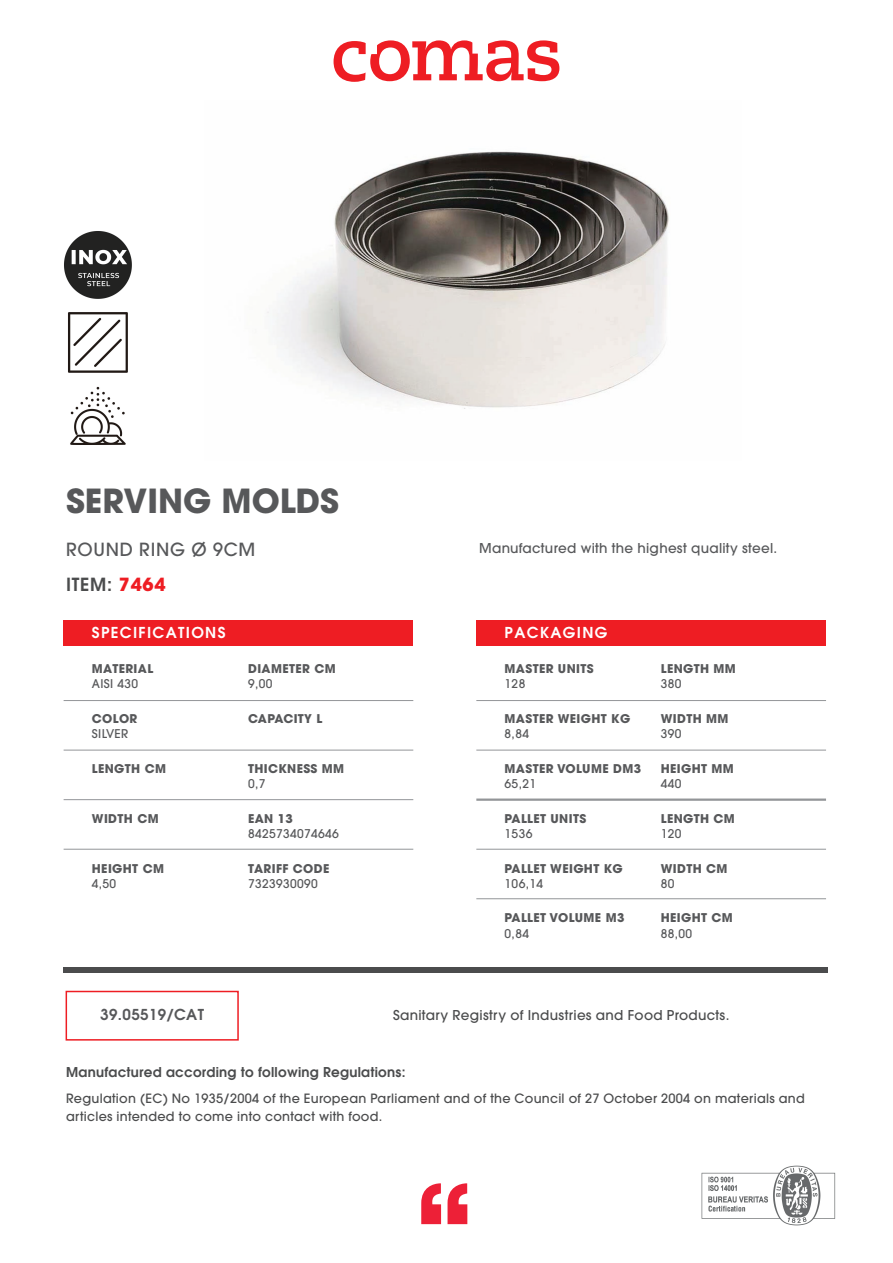
<style>
.page{position:relative;width:893px;height:1263px;background:#fff}
.page>*{position:absolute;margin:0;border:0;box-sizing:border-box;transform-origin:0 0}
.t1{font:700 33px "Avant Garde";color:#57585a}
.t2{font:500 18px "Avant Garde";letter-spacing:.04em;color:#57585a}
.t3{font:600 18px "Avant Garde";color:#4b4c4d}
.t4{font:600 15px "Avant Garde";letter-spacing:.09em;color:#fff}
.t5{font:600 15px "Avant Garde";letter-spacing:.03em;color:#57585a}
.t6{font:500 13.5px "Avant Garde";letter-spacing:.02em;color:#4b4c4d}
.t7{font:600 13.5px "Avant Garde";letter-spacing:.02em;color:#4b4c4d}
.t8{font:500 13.5px "Avant Garde";letter-spacing:.02em;color:#57585a}
.t9{font:500 12.75px/18px "Avant Garde";letter-spacing:.02em;color:#4b4c4d}
.t10{font:700 12px "Avant Garde";letter-spacing:.03em;color:#57585a}
.t11{font:500 12px "Avant Garde";letter-spacing:.03em;color:#57585a}
.s1{font-weight:700;color:#ee1d23}
</style>
<div class="page">
<svg style="left:421px;top:1183px;width:20px;height:41px"></svg>
<svg style="left:448px;top:1183px;width:19px;height:41px"></svg>
<svg style="left:334px;top:40px;width:225px;height:42px"></svg>
<div style="left:64px;top:620px;width:349px;height:25px;background:#ee1d23"></div>
<div style="left:64px;top:967px;width:764px;height:6px;background:#4b4c4d"></div>
<hr style="left:64px;top:700px;width:349px;height:1px;background:#939598">
<hr style="left:64px;top:750px;width:349px;height:1px;background:#939598">
<hr style="left:64px;top:799px;width:349px;height:1px;background:#939598">
<hr style="left:64px;top:849px;width:349px;height:1px;background:#939598">
<div style="left:476px;top:620px;width:350px;height:25px;background:#ee1d23"></div>
<hr style="left:476px;top:700px;width:350px;height:1px;background:#939598">
<hr style="left:476px;top:750px;width:350px;height:1px;background:#939598">
<hr style="left:476px;top:798px;width:350px;height:3px;background:#939598">
<hr style="left:476px;top:849px;width:350px;height:1px;background:#939598">
<hr style="left:476px;top:898px;width:350px;height:1px;background:#939598">
<div style="left:66px;top:991px;width:173px;height:49px;border:2px solid #ee1d23"></div>
<img style="left:701px;top:1165px;width:135px;height:61px">
<img style="left:267px;top:151px;width:402px;height:258px">
<img style="left:64px;top:231px;width:68px;height:68px">
<img style="left:68px;top:312px;width:60px;height:61px">
<img style="left:70px;top:386px;width:56px;height:59px">
<h1 class="t1" style="left:66px;top:480px;width:275px">SERVING MOLDS</h1>
<h2 class="t2" style="left:66px;top:538px;width:191px">ROUND RING Ø 9CM</h2>
<p class="t8" style="left:479px;top:539px;width:300px">Manufactured with the highest quality steel.</p>
<h2 class="t3" style="left:66px;top:572px;width:101px">ITEM: <span class="s1">7464</span></h2>
<p class="t4" style="left:92px;top:623px;width:135px">SPECIFICATIONS</p>
<p class="t10" style="left:92px;top:661px;width:63px">MATERIAL</p>
<p class="t11" style="left:92px;top:677px;width:48px">AISI 430</p>
<p class="t4" style="left:505px;top:623px;width:104px">PACKAGING</p>
<p class="t10" style="left:505px;top:661px;width:91px">MASTER UNITS</p>
<p class="t11" style="left:505px;top:677px;width:22px">128</p>
<p class="t10" style="left:505px;top:711px;width:127px">MASTER WEIGHT KG</p>
<p class="t11" style="left:505px;top:726px;width:26px">8,84</p>
<p class="t10" style="left:661px;top:661px;width:77px">LENGTH MM</p>
<p class="t11" style="left:661px;top:677px;width:22px">380</p>
<p class="t10" style="left:661px;top:711px;width:69px">WIDTH MM</p>
<p class="t11" style="left:661px;top:726px;width:22px">390</p>
<p class="t10" style="left:661px;top:761px;width:75px">HEIGHT MM</p>
<p class="t11" style="left:661px;top:776px;width:22px">440</p>
<p class="t10" style="left:248px;top:661px;width:89px">DIAMETER CM</p>
<p class="t11" style="left:248px;top:677px;width:26px">9,00</p>
<p class="t10" style="left:248px;top:711px;width:76px">CAPACITY L</p>
<p class="t10" style="left:92px;top:711px;width:47px">COLOR</p>
<p class="t11" style="left:92px;top:726px;width:38px">SILVER</p>
<p class="t10" style="left:505px;top:761px;width:138px">MASTER VOLUME DM3</p>
<p class="t11" style="left:505px;top:776px;width:33px">65,21</p>
<p class="t10" style="left:505px;top:810px;width:83px">PALLET UNITS</p>
<p class="t11" style="left:505px;top:826px;width:29px">1536</p>
<p class="t10" style="left:92px;top:761px;width:76px">LENGTH CM</p>
<p class="t10" style="left:248px;top:761px;width:98px">THICKNESS MM</p>
<p class="t11" style="left:248px;top:776px;width:19px">0,7</p>
<p class="t10" style="left:661px;top:810px;width:76px">LENGTH CM</p>
<p class="t11" style="left:661px;top:826px;width:22px">120</p>
<p class="t10" style="left:92px;top:810px;width:68px">WIDTH CM</p>
<p class="t10" style="left:248px;top:810px;width:46px">EAN 13</p>
<p class="t11" style="left:248px;top:826px;width:92px">8425734074646</p>
<p class="t10" style="left:92px;top:860px;width:74px">HEIGHT CM</p>
<p class="t11" style="left:92px;top:876px;width:26px">4,50</p>
<p class="t10" style="left:248px;top:860px;width:83px">TARIFF CODE</p>
<p class="t11" style="left:248px;top:876px;width:71px">7323930090</p>
<p class="t5" style="left:100px;top:1005px;width:105px">39.05519/CAT</p>
<p class="t10" style="left:505px;top:860px;width:120px">PALLET WEIGHT KG</p>
<p class="t11" style="left:505px;top:876px;width:40px">106,14</p>
<p class="t10" style="left:505px;top:910px;width:121px">PALLET VOLUME M3</p>
<p class="t11" style="left:505px;top:926px;width:26px">0,84</p>
<p class="t10" style="left:661px;top:860px;width:68px">WIDTH CM</p>
<p class="t11" style="left:661px;top:876px;width:15px">80</p>
<p class="t10" style="left:661px;top:910px;width:74px">HEIGHT CM</p>
<p class="t11" style="left:661px;top:926px;width:33px">88,00</p>
<p class="t6" style="left:393px;top:1007px;width:338px">Sanitary Registry of Industries and Food Products.</p>
<p class="t7" style="left:66px;top:1063px;width:341px">Manufactured according to following Regulations:</p>
<p class="t9" style="left:66px;top:1090px;width:740px">Regulation (EC) No 1935/2004 of the European Parliament and of the Council of 27 October 2004 on materials and articles intended to come into contact with food.</p>
</div>
